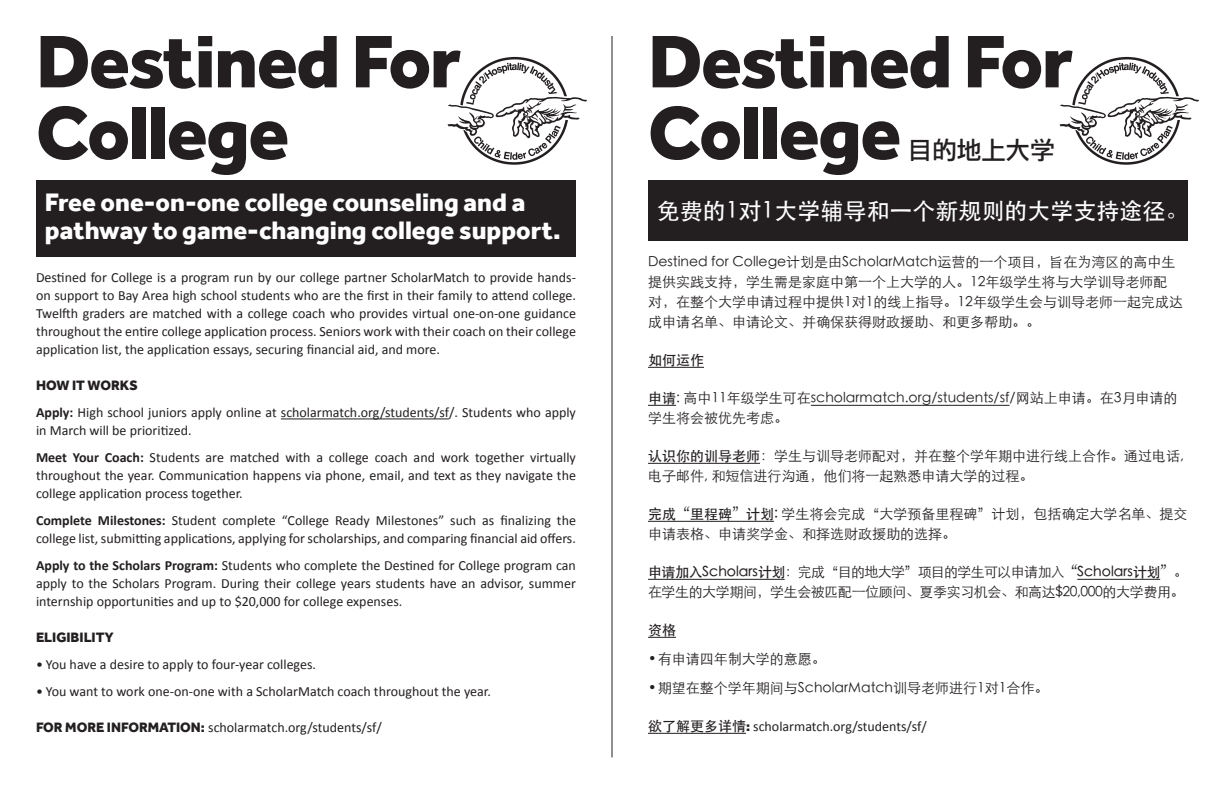
<style>
.page{position:relative;width:1224px;height:792px;background:#fff}
.page>*{position:absolute;margin:0;border:0;box-sizing:border-box;transform-origin:0 0}
.t1{font:800 77px/71.4px "Effra";letter-spacing:-.02em;color:#231f20}
.t2{font:800 26px/28px "Effra";color:#fff}
.t3{font:25px "Li Hei Pro";letter-spacing:-.02em;color:#231f20}
.t4{font:500 23px "ST Heiti SC";color:#fff}
.t5{font:14px/18px "Calibri";color:#231f20;text-align:justify}
.t6{font:300 14px/20px "ST Heiti SC";color:#231f20}
.t7{font:300 14px/20px "ST Heiti SC";letter-spacing:-.03em;color:#231f20}
.t8{font:800 14px "Effra";color:#231f20}
.t9{font:500 14px "ST Heiti SC";color:#231f20}
.s1{font-weight:700}
.s2{font-family:"Effra";font-weight:800}
.s3{font-weight:500}
.s4{font-family:"ST Heiti SC";font-weight:500}
</style>
<div class="page">
<div style="left:36px;top:180px;width:540px;height:76px;background:#231f20"></div>
<hr style="left:281px;top:418px;width:168px;height:1px;background:#231f20">
<img style="left:447px;top:56px;width:140px;height:109px">
<div style="left:648px;top:180px;width:540px;height:60px;background:#231f20"></div>
<hr style="left:648px;top:367px;width:56px;height:1px;background:#231f20">
<svg style="left:648px;top:405px;width:28px;height:1px"></svg>
<hr style="left:811px;top:405px;width:199px;height:1px;background:#231f20">
<hr style="left:648px;top:463px;width:112px;height:1px;background:#231f20">
<hr style="left:648px;top:521px;width:126px;height:1px;background:#231f20">
<hr style="left:648px;top:579px;width:137px;height:1px;background:#231f20">
<hr style="left:1077px;top:579px;width:83px;height:1px;background:#231f20">
<svg style="left:648px;top:637px;width:28px;height:1px"></svg>
<hr style="left:648px;top:733px;width:98px;height:1px;background:#231f20">
<img style="left:1059px;top:56px;width:140px;height:109px">
<hr style="left:612px;top:36px;width:1px;height:721px;background:#231f20">
<h1 class="t1" style="left:36px;top:25px;width:426px">Destined For<br>College</h1>
<h2 class="t2" style="left:45px;top:188px;width:517px">Free one-on-one college counseling and a pathway to game-changing college support.</h2>
<p class="t5" style="left:36px;top:269px;width:542px">Destined for College is a program run by our college partner ScholarMatch to provide hands&shy;on support to Bay Area high school students who are the first in their family to attend college.<br>Twelfth graders are matched with a college coach who provides virtual one-on-one guidance throughout the entire college application process. Seniors work with their coach on their college application list, the application essays, securing financial aid, and more.</p>
<p class="t8" style="left:36px;top:377px;width:103px">HOW IT WORKS</p>
<p class="t5" style="left:36px;top:404px;width:541px"><span class="s1">Apply:</span> High school juniors apply online at scholarmatch.org/students/sf/. Students who apply in March will be prioritized.</p>
<p class="t5" style="left:36px;top:449px;width:542px"><span class="s1">Meet Your Coach:</span> Students are matched with a college coach and work together virtually throughout the year. Communication happens via phone, email, and text as they navigate the college application process together.</p>
<p class="t5" style="left:36px;top:512px;width:542px"><span class="s1">Complete Milestones:</span> Student complete “College Ready Milestones” such as finalizing the college list, submitting applications, applying for scholarships, and comparing financial aid offers.</p>
<p class="t5" style="left:36px;top:557px;width:542px"><span class="s1">Apply to the Scholars Program:</span> Students who complete the Destined for College program can apply to the Scholars Program. During their college years students have an advisor, summer internship opportunities and up to $20,000 for college expenses.</p>
<p class="t8" style="left:36px;top:629px;width:79px">ELIGIBILITY</p>
<p class="t5" style="left:36px;top:656px;width:282px">• You have a desire to apply to four-year colleges.</p>
<p class="t5" style="left:36px;top:683px;width:456px">• You want to work one-on-one with a ScholarMatch coach throughout the year.</p>
<p class="t5" style="left:36px;top:719px;width:347px"><span class="s2">FOR MORE INFORMATION:</span> scholarmatch.org/students/sf/</p>
<h1 class="t1" style="left:648px;top:25px;width:426px">Destined For<br>College</h1>
<h3 class="t3" style="left:908px;top:137px;width:149px">目的地上大学</h3>
<h3 class="t4" style="left:657px;top:198px;width:533px">免费的1对1大学辅导和一个新规则的大学支持途径。</h3>
<p class="t6" style="left:648px;top:251px;width:537px">Destined for College计划是由ScholarMatch运营的一个项目，旨在为湾区的高中生提供实践支持，学生需是家庭中第一个上大学的人。12年级学生将与大学训导老师配对，在整个大学申请过程中提供1对1的线上指导。12年级学生会与训导老师一起完成达成申请名单、申请论文、并确保获得财政援助、和更多帮助。。</p>
<p class="t9" style="left:648px;top:353px;width:57px">如何运作</p>
<p class="t6" style="left:648px;top:387px;width:531px"><span class="s3">申请</span>: 高中11年级学生可在scholarmatch.org/students/sf/网站上申请。在3月申请的学生将会被优先考虑。</p>
<p class="t6" style="left:648px;top:445px;width:537px"><span class="s3">认识你的训导老师</span>：学生与训导老师配对，并在整个学年期中进行线上合作。通过电话,电子邮件, 和短信进行沟通，他们将一起熟悉申请大学的过程。</p>
<p class="t6" style="left:648px;top:503px;width:541px"><span class="s3">完成“里程碑”计划:</span> 学生将会完成“大学预备里程碑”计划，包括确定大学名单、提交申请表格、申请奖学金、和择选财政援助的选择。</p>
<p class="t7" style="left:648px;top:561px;width:541px"><span class="s3">申请加入Scholars计划</span>：完成“目的地大学”项目的学生可以申请加入<span class="s3">“Scholars计划”</span>。在学生的大学期间，学生会被匹配一位顾问、夏季实习机会、和高达$20,000的大学费用。</p>
<p class="t9" style="left:648px;top:623px;width:29px">资格</p>
<p class="t6" style="left:648px;top:648px;width:179px">•有申请四年制大学的意愿。</p>
<p class="t6" style="left:648px;top:677px;width:402px">•期望在整个学年期间与ScholarMatch训导老师进行1对1合作。</p>
<p class="t5" style="left:648px;top:718px;width:280px"><span class="s4">欲了解更多详情</span><span class="s2">:</span> scholarmatch.org/students/sf/</p>
</div>
